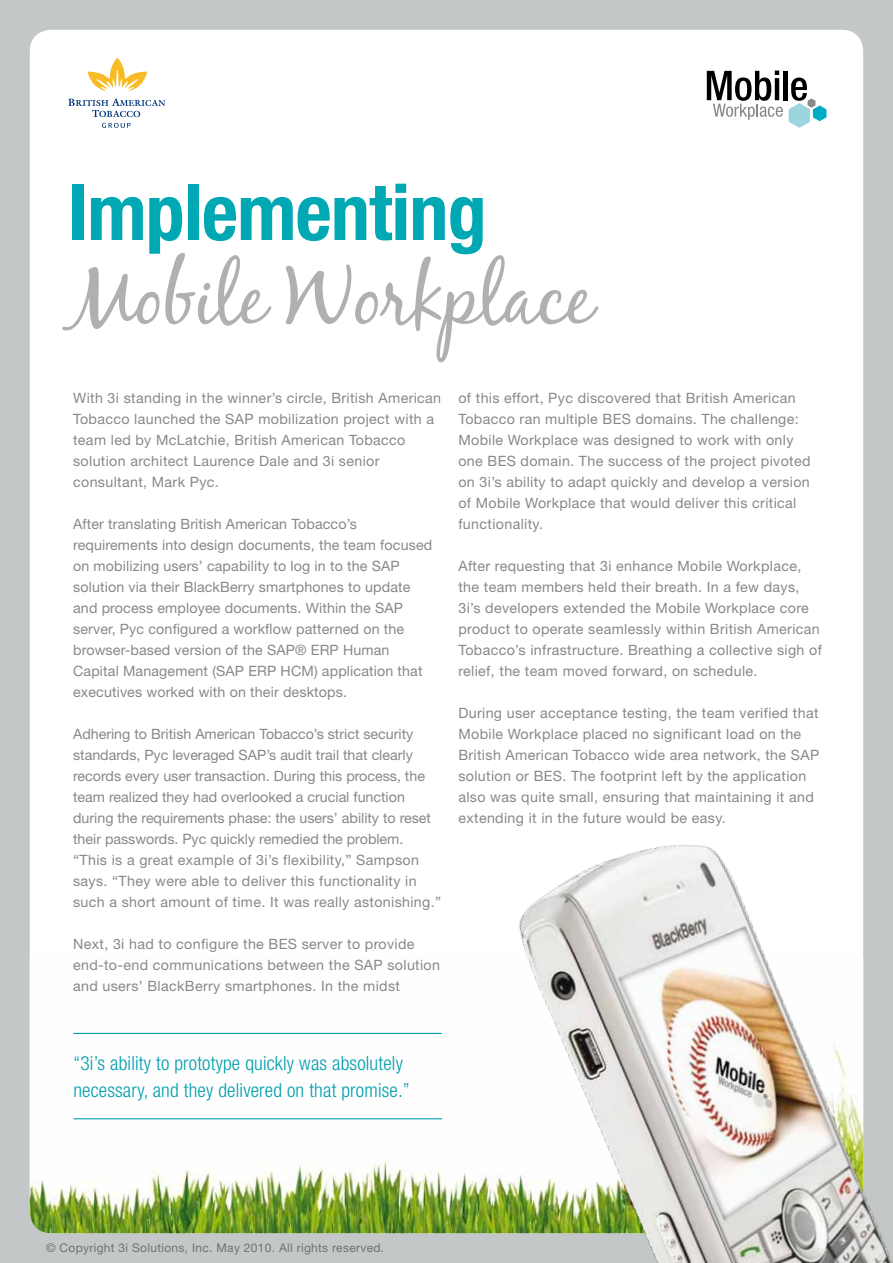
<style>
.page{position:relative;width:893px;height:1263px;background:#c4c7c7}
.page>*{position:absolute;margin:0;border:0;box-sizing:border-box;transform-origin:0 0}
.t1{font:81px "Black Jack";letter-spacing:-.01em;color:#b0b0b0}
.t2{font:700 condensed 78px "Helvetica Neue";letter-spacing:-.01em;color:#00a8b4}
.t3{font:300 condensed 19.5px/27px "Helvetica Neue";letter-spacing:.01em;color:#009ead}
.t4{font:14.25px/21px "Helvetica Neue";letter-spacing:.025em;color:#87888a}
.t5{font:14.25px/21px "Helvetica Neue";color:#87888a}
.t6{font:12px "Helvetica Neue";letter-spacing:.025em;color:#707172}
</style>
<div class="page">
<div style="left:30px;top:30px;width:833px;height:1203px;background:#fff;border-radius:21px"></div>
<img style="left:30px;top:1032px;width:276px;height:201px">
<img style="left:306px;top:746px;width:587px;height:517px">
<svg style="left:88px;top:58px;width:59px;height:33px"></svg>
<svg style="left:68px;top:98px;width:97px;height:19px"></svg>
<svg style="left:102px;top:123px;width:29px;height:5px"></svg>
<hr style="left:73px;top:1033px;width:369px;height:1px;background:#009ead">
<hr style="left:74px;top:1118px;width:368px;height:1px;background:#009ead">
<svg style="left:707px;top:70px;width:120px;height:58px"></svg>
<div style="left:45px;top:1239px;width:357px;height:18px;background:#c4c7c7"></div>
<h2 class="t2" style="left:68px;top:165px;width:420px">Implementing</h2>
<h1 class="t1" style="left:68px;top:247px;width:526px">Mobile Workplace</h1>
<p class="t4" style="left:73px;top:387px;width:370px">With 3i standing in the winner’s circle, British American Tobacco launched the SAP mobilization project with a team led by McLatchie, British American Tobacco solution architect Laurence Dale and 3i senior consultant, Mark Pyc.</p>
<p class="t4" style="left:73px;top:513px;width:361px">After translating British American Tobacco’s requirements into design documents, the team focused on mobilizing users’ capability to log in to the SAP solution via their BlackBerry smartphones to update and process employee documents. Within the SAP server, Pyc configured a workflow patterned on the browser-based version of the SAP® ERP Human Capital Management (SAP ERP HCM) application that executives worked with on their desktops.</p>
<p class="t5" style="left:73px;top:723px;width:370px">Adhering to British American Tobacco’s strict security standards, Pyc leveraged SAP’s audit trail that clearly records every user transaction. During this process, the team realized they had overlooked a crucial function during the requirements phase: the users’ ability to reset their passwords. Pyc quickly remedied the problem.<br>“This is a great example of 3i’s flexibility,” Sampson says. “They were able to deliver this functionality in such a short amount of time. It was really astonishing.”</p>
<p class="t4" style="left:73px;top:933px;width:368px">Next, 3i had to configure the BES server to provide end-to-end communications between the SAP solution and users’ BlackBerry smartphones. In the midst</p>
<p class="t4" style="left:458px;top:387px;width:354px">of this effort, Pyc discovered that British American Tobacco ran multiple BES domains. The challenge:<br>Mobile Workplace was designed to work with only one BES domain. The success of the project pivoted on 3i’s ability to adapt quickly and develop a version of Mobile Workplace that would deliver this critical functionality.</p>
<p class="t4" style="left:458px;top:555px;width:365px">After requesting that 3i enhance Mobile Workplace, the team members held their breath. In a few days, 3i’s developers extended the Mobile Workplace core product to operate seamlessly within British American Tobacco’s infrastructure. Breathing a collective sigh of relief, the team moved forward, on schedule.</p>
<p class="t4" style="left:458px;top:702px;width:362px">During user acceptance testing, the team verified that Mobile Workplace placed no significant load on the British American Tobacco wide area network, the SAP solution or BES. The footprint left by the application also was quite small, ensuring that maintaining it and extending it in the future would be easy.</p>
<h3 class="t3" style="left:73px;top:1049px;width:338px">“3i’s ability to prototype quickly was absolutely necessary, and they delivered on that promise.”</h3>
<p class="t6" style="left:133px;top:1240px;width:261px">Consulting, Inc. May 2008. All rights reserved.</p>
<p class="t6" style="left:46px;top:1240px;width:340px">© Copyright 3i Solutions, Inc. May 2010. All rights reserved.</p>
</div>
